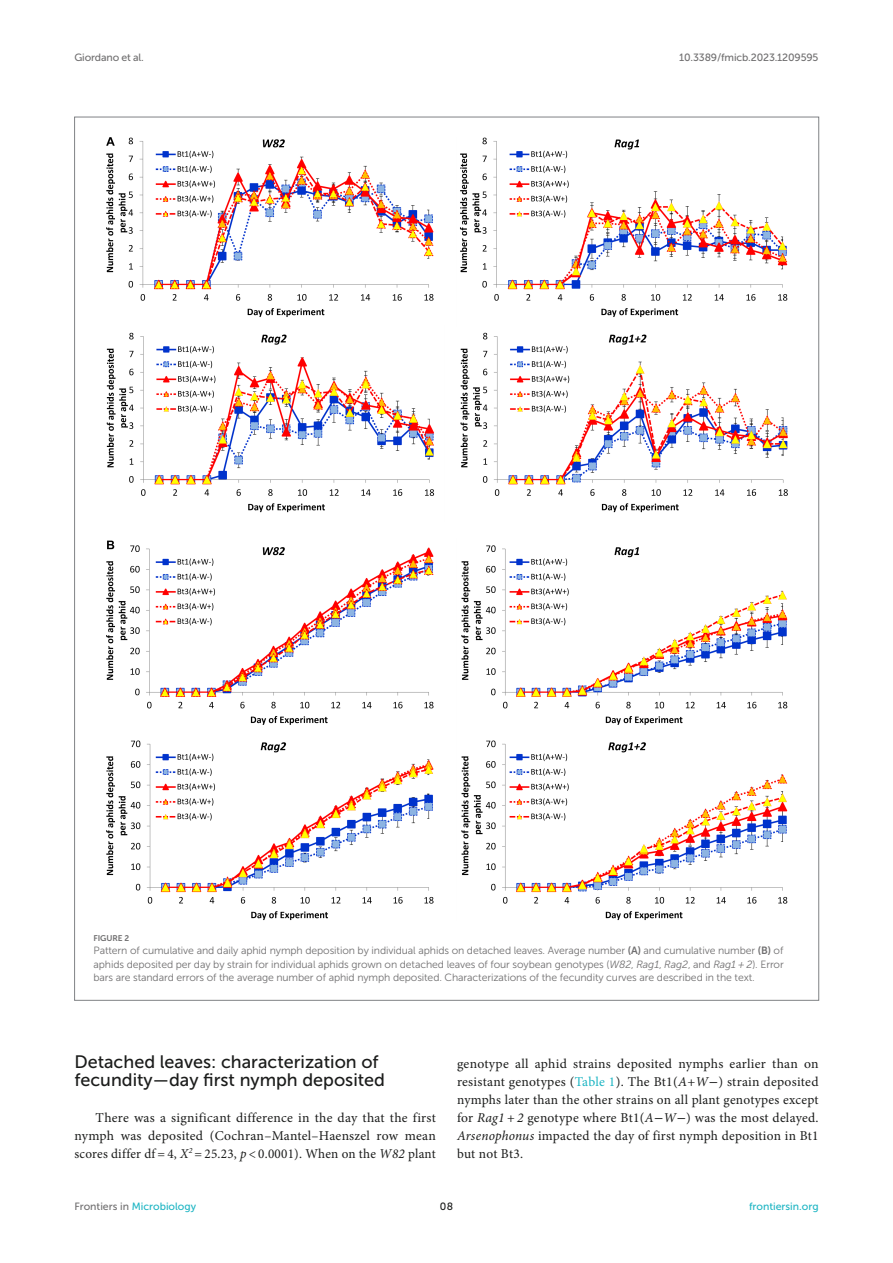
<style>
.page{position:relative;width:893px;height:1263px;background:#fff}
.page>*{position:absolute;margin:0;border:0;box-sizing:border-box;transform-origin:0 0}
.HEAD_2{font:18px/18px "Museo Sans 500";color:#1b1c1b}
.TEXT_FLUSH{font:13.5px/18px "Minion Pro";letter-spacing:.02em;color:#1b1c1b;text-align:justify}
.FIG_LEG{font:10.5px/13.5px "Museo Sans 300";letter-spacing:-.01em;color:#706f70;text-align:justify}
.t1{font:10.5px "Museo Sans 500";letter-spacing:-.015em;color:#706f70}
.t2{font:10.5px "Museo Sans 500";color:#1db5c3}
.t3{font:10.5px "Museo Sans 500";color:#1b1c1b}
.FIG_HD{font:8.25px "Museo Sans 700";letter-spacing:-.01em;color:#706f70}
.s1{font-family:"Museo Sans 700"}
.s2{font-style:italic}
.s3{color:#1db5c3}
.s4{font-family:"STIX General"}
.s5{color:#706f70}
</style>
<div class="page">
<img style="left:106px;top:137px;width:682px;height:784px">
<p class="t1" style="left:74px;top:51px;width:71px">Giordano et al.</p>
<p class="t1" style="left:679px;top:51px;width:141px">10.3389/fmicb.2023.1209595</p>
<p class="FIG_HD" style="left:94px;top:933px;width:37px">FIGURE 2</p>
<p class="FIG_LEG" style="left:94px;top:944px;width:692px">Pattern of cumulative and daily aphid nymph deposition by individual aphids on detached leaves. Average number <span class="s1">(A)</span> and cumulative number <span class="s1">(B)</span> of aphids deposited per day by strain for individual aphids grown on detached leaves of four soybean genotypes (<span class="s2">W82</span>, <span class="s2">Rag1</span>, <span class="s2">Rag2</span>, and <span class="s2">Rag1 + 2</span>). Error bars are standard errors of the average number of aphid nymph deposited. Characterizations of the fecundity curves are described in the text.</p>
<p class="HEAD_2" style="left:74px;top:1053px;width:312px">Detached leaves: characterization of fecundity—day first nymph deposited</p>
<p class="TEXT_FLUSH" style="left:74px;top:1109px;width:363px;text-indent:21px">There was a significant difference in the day that the first nymph was deposited (Cochran–Mantel–Haenszel row mean scores differ df = 4, <span class="s2">X</span><sup>2</sup> = 25.23, <span class="s2">p</span> &lt; 0.0001). When on the <span class="s2">W82</span> plant</p>
<p class="TEXT_FLUSH" style="left:457px;top:1055px;width:363px">genotype all aphid strains deposited nymphs earlier than on resistant genotypes (<span class="s3">Table 1</span>). The Bt1(<span class="s2">A</span>+<span class="s2">W</span><span class="s4">−</span>) strain deposited nymphs later than the other strains on all plant genotypes except for <span class="s2">Rag1 + 2</span> genotype where Bt1(<span class="s2">A</span><span class="s4">−</span><span class="s2">W</span><span class="s4">−</span>) was the most delayed.<br><span class="s2">Arsenophonus</span> impacted the day of first nymph deposition in Bt1 but not Bt3.</p>
<p class="t2" style="left:74px;top:1200px;width:123px"><span class="s5">Frontiers in</span> Microbiology</p>
<p class="t3" style="left:440px;top:1200px;width:15px">08</p>
<p class="t2" style="left:749px;top:1200px;width:71px">frontiersin.org</p>
</div>
